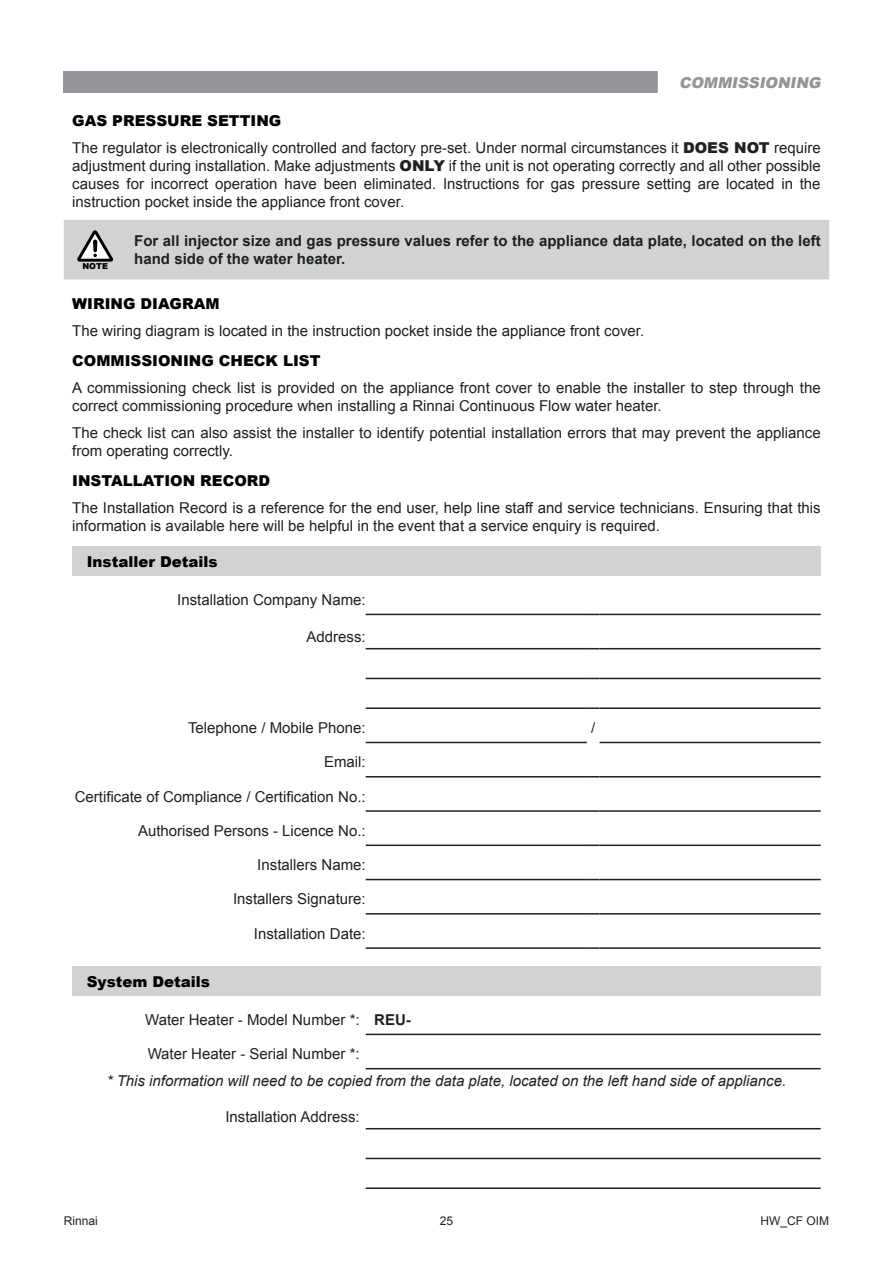
<style>
.page{position:relative;width:893px;height:1263px;background:#fff}
.page>*{position:absolute;margin:0;border:0;box-sizing:border-box;transform-origin:0 0}
.Body{font:15px/18px "Arial";color:#231f20}
.Body_Table_R{font:15px "Arial";color:#231f20}
.Body_Note_Table{font:700 15px/18px "Arial";color:#231f20}
.Body_Centred_Bold{font:italic 15px "Arial";color:#231f20}
.Chapter_Title_2_IM{font:900 15px "Arial";color:#000}
.Chapter_Title_3_IM_n{font:900 15px "Arial";color:#000}
.Chapter_title_OIM_no{font:italic 900 15px "Arial";color:#939598}
.Body_Bold{font:700 15px "Arial";color:#231f20}
.Body_Centred_special{font:15px "Arial";color:#231f20}
.t1{font:12px "Arial";color:#231f20}
.t2{font:900 8.25px "Arial";color:#000}
.s1{font-weight:900}
</style>
<div class="page">
<div style="left:64px;top:220px;width:765px;height:59px;background:#d1d2d4"></div>
<svg style="left:77px;top:230px;width:36px;height:32px"></svg>
<svg style="left:93px;top:240px;width:4px;height:12px"></svg>
<div style="left:72px;top:546px;width:749px;height:30px;background:#d1d2d4"></div>
<hr style="left:366px;top:614px;width:221px;height:1px;background:#231f20">
<svg style="left:587px;top:614px;width:13px;height:1px"></svg>
<hr style="left:600px;top:614px;width:221px;height:1px;background:#231f20">
<hr style="left:366px;top:648px;width:221px;height:1px;background:#231f20">
<svg style="left:587px;top:648px;width:13px;height:1px"></svg>
<hr style="left:600px;top:648px;width:221px;height:1px;background:#231f20">
<hr style="left:366px;top:678px;width:221px;height:1px;background:#231f20">
<svg style="left:587px;top:678px;width:13px;height:1px"></svg>
<hr style="left:600px;top:678px;width:221px;height:1px;background:#231f20">
<hr style="left:366px;top:707px;width:221px;height:2px;background:#231f20">
<svg style="left:587px;top:707px;width:13px;height:2px"></svg>
<hr style="left:600px;top:707px;width:221px;height:2px;background:#231f20">
<hr style="left:366px;top:742px;width:221px;height:1px;background:#231f20">
<hr style="left:600px;top:742px;width:221px;height:1px;background:#231f20">
<hr style="left:366px;top:776px;width:221px;height:1px;background:#231f20">
<svg style="left:587px;top:776px;width:13px;height:1px"></svg>
<hr style="left:600px;top:776px;width:221px;height:1px;background:#231f20">
<hr style="left:366px;top:810px;width:221px;height:2px;background:#231f20">
<svg style="left:587px;top:810px;width:13px;height:2px"></svg>
<hr style="left:600px;top:810px;width:221px;height:2px;background:#231f20">
<hr style="left:366px;top:844px;width:221px;height:2px;background:#231f20">
<svg style="left:587px;top:844px;width:13px;height:2px"></svg>
<hr style="left:600px;top:844px;width:221px;height:2px;background:#231f20">
<hr style="left:366px;top:879px;width:221px;height:1px;background:#231f20">
<svg style="left:587px;top:879px;width:13px;height:1px"></svg>
<hr style="left:600px;top:879px;width:221px;height:1px;background:#231f20">
<hr style="left:366px;top:913px;width:221px;height:1px;background:#231f20">
<svg style="left:587px;top:913px;width:13px;height:1px"></svg>
<hr style="left:600px;top:913px;width:221px;height:1px;background:#231f20">
<hr style="left:366px;top:947px;width:221px;height:2px;background:#231f20">
<svg style="left:587px;top:947px;width:13px;height:2px"></svg>
<hr style="left:600px;top:947px;width:221px;height:2px;background:#231f20">
<div style="left:72px;top:966px;width:749px;height:30px;background:#d1d2d4"></div>
<hr style="left:366px;top:1187px;width:455px;height:2px;background:#231f20">
<hr style="left:366px;top:1128px;width:455px;height:1px;background:#231f20">
<hr style="left:366px;top:1158px;width:455px;height:1px;background:#231f20">
<hr style="left:366px;top:1034px;width:455px;height:1px;background:#231f20">
<hr style="left:366px;top:1068px;width:455px;height:1px;background:#231f20">
<div style="left:64px;top:71px;width:765px;height:21px;background:#939598"></div>
<div style="left:658px;top:64px;width:184px;height:36px;background:#fff"></div>
<p class="Chapter_title_OIM_no" style="left:679px;top:72px;width:147px">COMMISSIONING</p>
<p class="Chapter_Title_2_IM" style="left:72px;top:109px;width:211px">GAS PRESSURE SETTING</p>
<p class="Body" style="left:72px;top:138px;width:750px;text-align:justify">The regulator is electronically controlled and factory pre-set. Under normal circumstances it <span class="s1">DOES NOT</span> require adjustment during installation. Make adjustments <span class="s1">ONLY</span> if the unit is not operating correctly and all other possible causes for incorrect operation have been eliminated. Instructions for gas pressure setting are located in the instruction pocket inside the appliance front cover.</p>
<p class="Body_Note_Table" style="left:134px;top:232px;width:688px">For all injector size and gas pressure values refer to the appliance data plate, located on the left hand side of the water heater.</p>
<p class="Chapter_Title_2_IM" style="left:72px;top:293px;width:149px">WIRING DIAGRAM</p>
<p class="Body" style="left:72px;top:322px;width:571px">The wiring diagram is located in the instruction pocket inside the appliance front cover.</p>
<p class="Chapter_Title_2_IM" style="left:72px;top:350px;width:250px">COMMISSIONING CHECK LIST</p>
<p class="Body" style="left:72px;top:379px;width:750px">A commissioning check list is provided on the appliance front cover to enable the installer to step through the correct commissioning procedure when installing a Rinnai Continuous Flow water heater.</p>
<p class="Body" style="left:72px;top:424px;width:750px">The check list can also assist the installer to identify potential installation errors that may prevent the appliance from operating correctly.</p>
<p class="Chapter_Title_2_IM" style="left:72px;top:470px;width:199px">INSTALLATION RECORD</p>
<p class="Body" style="left:72px;top:499px;width:750px">The Installation Record is a reference for the end user, help line staff and service technicians. Ensuring that this information is available here will be helpful in the event that a service enquiry is required.</p>
<p class="Chapter_Title_3_IM_n" style="left:87px;top:550px;width:132px">Installer Details</p>
<p class="Body_Table_R" style="left:177px;top:590px;width:190px">Installation Company Name:</p>
<p class="Body_Table_R" style="left:306px;top:627px;width:61px">Address:</p>
<p class="t2" style="left:82px;top:260px;width:27px">NOTE</p>
<p class="Body_Table_R" style="left:188px;top:718px;width:179px">Telephone / Mobile Phone:</p>
<p class="Body_Centred_special" style="left:591px;top:718px;width:6px">/</p>
<p class="Body_Table_R" style="left:324px;top:752px;width:43px">Email:</p>
<p class="Body_Table_R" style="left:75px;top:786px;width:292px">Certificate of Compliance / Certification No.:</p>
<p class="Body_Table_R" style="left:138px;top:821px;width:229px">Authorised Persons - Licence No. :</p>
<p class="Body_Table_R" style="left:257px;top:855px;width:110px">Installers Name:</p>
<p class="Body_Table_R" style="left:233px;top:889px;width:134px">Installers Signature:</p>
<p class="Body_Table_R" style="left:254px;top:923px;width:113px">Installation Date:</p>
<p class="Chapter_Title_3_IM_n" style="left:87px;top:970px;width:125px">System Details</p>
<p class="Body_Table_R" style="left:145px;top:1010px;width:216px">Water Heater - Model Number *:</p>
<p class="Body_Bold" style="left:374px;top:1010px;width:38px">REU-</p>
<p class="Body_Table_R" style="left:148px;top:1044px;width:213px">Water Heater - Serial Number *:</p>
<p class="Body_Centred_Bold" style="left:107px;top:1071px;width:681px">* This information will need to be copied from the data plate, located on the left hand side of appliance.</p>
<p class="Body_Table_R" style="left:225px;top:1107px;width:136px">Installation Address:</p>
<p class="t1" style="left:64px;top:1213px;width:36px">Rinnai</p>
<p class="t1" style="left:440px;top:1213px;width:15px">25</p>
<p class="t1" style="left:760px;top:1213px;width:70px">HW_CF OIM</p>
</div>
